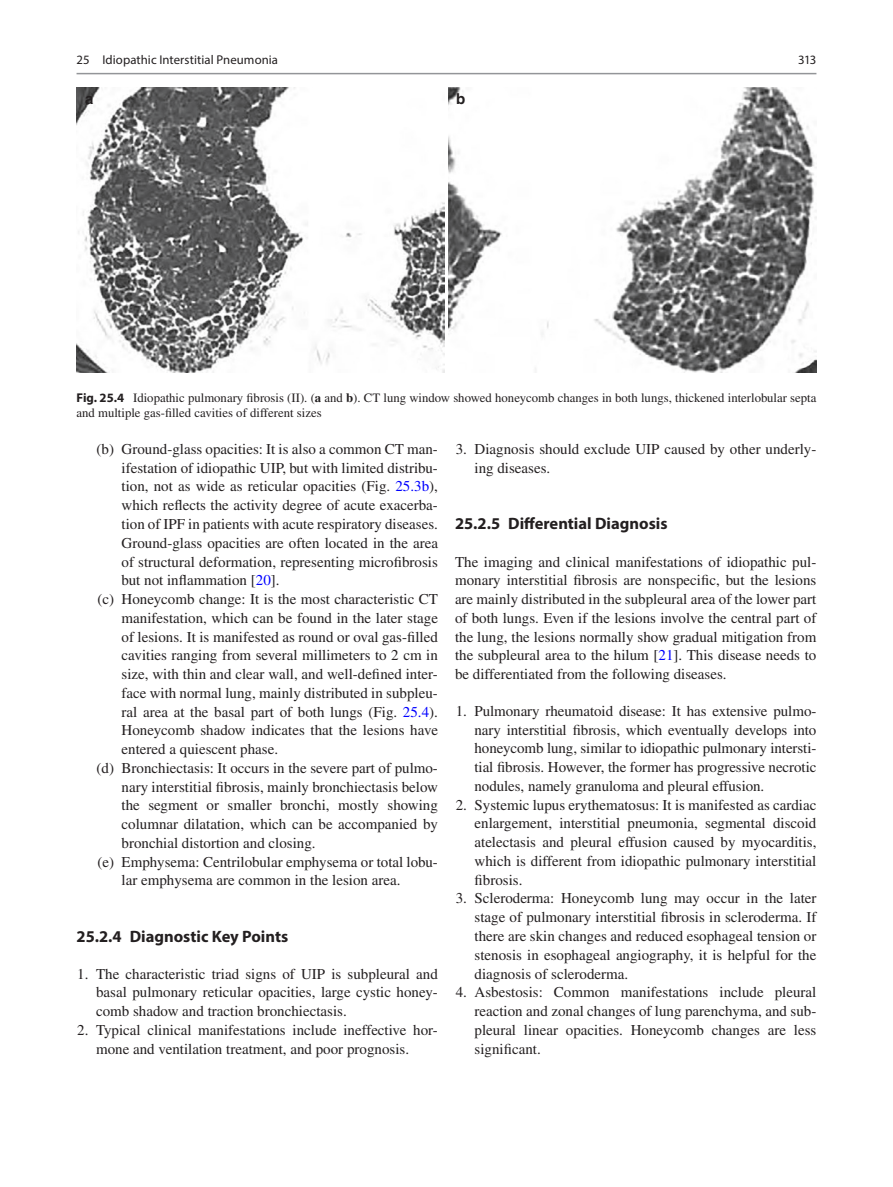
<style>
.page{position:relative;width:893px;height:1187px;background:#fff}
.page>*{position:absolute;margin:0;border:0;box-sizing:border-box;transform-origin:0 0}
._2_hd{font:700 16.5px "Myriad Pro";color:#231f20}
.Text_flush{font:15px/18.8px "Times LT Std";color:#231f20;text-align:justify}
.t1{font:700 15px "Helvetica";color:#231f20}
.t2{font:12.75px/15px "Times LT Std";color:#231f20}
.t3{font:12.75px "Myriad Pro";letter-spacing:.005em;color:#231f20}
.s1{font-family:"Myriad Pro";font-weight:700}
.s2{font-weight:700}
.s3{color:#00f}
</style>
<div class="page">
<img style="left:77px;top:88px;width:367px;height:285px">
<img style="left:449px;top:88px;width:367px;height:285px">
<hr style="left:77px;top:73px;width:739px;height:1px;background:#939598">
<p class="t3" style="left:77px;top:52px;width:203px">25 Idiopathic Interstitial Pneumonia</p>
<p class="t1" style="left:85px;top:90px;width:10px">a</p>
<p class="t1" style="left:456px;top:90px;width:11px">b</p>
<p class="t3" style="left:798px;top:52px;width:20px">313</p>
<p class="t2" style="left:77px;top:390px;width:741px"><span class="s1">Fig. 25.4</span> Idiopathic pulmonary fibrosis (II). (<span class="s2">a</span> and <span class="s2">b</span>). CT lung window showed honeycomb changes in both lungs, thickened interlobular septa and multiple gas-filled cavities of different sizes</p>
<p class="Text_flush" style="left:122px;top:439px;width:318px;text-indent:-25px">(b) Ground-glass opacities: It is also a common CT man&shy;ifestation of idiopathic UIP, but with limited distribu&shy;tion, not as wide as reticular opacities (Fig. <span class="s3">25.3b</span>), which reflects the activity degree of acute exacerba&shy;tion of IPF in patients with acute respiratory diseases.<br>Ground-glass opacities are often located in the area of structural deformation, representing microfibrosis but not inflammation [<span class="s3">20</span>].</p>
<p class="Text_flush" style="left:122px;top:589px;width:318px;text-indent:-24px">(c) Honeycomb change: It is the most characteristic CT manifestation, which can be found in the later stage of lesions. It is manifested as round or oval gas-filled cavities ranging from several millimeters to 2 cm in size, with thin and clear wall, and well-defined inter&shy;face with normal lung, mainly distributed in subpleu&shy;ral area at the basal part of both lungs (Fig. <span class="s3">25.4</span>).<br>Honeycomb shadow indicates that the lesions have entered a quiescent phase.</p>
<p class="Text_flush" style="left:122px;top:758px;width:318px;text-indent:-25px">(d) Bronchiectasis: It occurs in the severe part of pulmo&shy;nary interstitial fibrosis, mainly bronchiectasis below the segment or smaller bronchi, mostly showing columnar dilatation, which can be accompanied by bronchial distortion and closing.</p>
<p class="Text_flush" style="left:122px;top:852px;width:318px;text-indent:-24px">(e) Emphysema: Centrilobular emphysema or total lobu&shy;lar emphysema are common in the lesion area.</p>
<p class="Text_flush" style="left:474px;top:439px;width:343px;text-indent:-19px">3. Diagnosis should exclude UIP caused by other underly&shy;ing diseases.</p>
<h3 class="_2_hd" style="left:455px;top:512px;width:214px">25.2.5 Differential Diagnosis</h3>
<p class="Text_flush" style="left:455px;top:552px;width:363px">The imaging and clinical manifestations of idiopathic pul&shy;monary interstitial fibrosis are nonspecific, but the lesions are mainly distributed in the subpleural area of the lower part of both lungs. Even if the lesions involve the central part of the lung, the lesions normally show gradual mitigation from the subpleural area to the hilum [<span class="s3">21</span>]. This disease needs to be differentiated from the following diseases.</p>
<p class="Text_flush" style="left:474px;top:701px;width:343px;text-indent:-19px">1. Pulmonary rheumatoid disease: It has extensive pulmo&shy;nary interstitial fibrosis, which eventually develops into honeycomb lung, similar to idiopathic pulmonary intersti&shy;tial fibrosis. However, the former has progressive necrotic nodules, namely granuloma and pleural effusion.</p>
<p class="Text_flush" style="left:474px;top:795px;width:343px;text-indent:-19px">2. Systemic lupus erythematosus: It is manifested as cardiac enlargement, interstitial pneumonia, segmental discoid atelectasis and pleural effusion caused by myocarditis, which is different from idiopathic pulmonary interstitial fibrosis.</p>
<p class="Text_flush" style="left:474px;top:888px;width:343px;text-indent:-19px">3. Scleroderma: Honeycomb lung may occur in the later stage of pulmonary interstitial fibrosis in scleroderma. If there are skin changes and reduced esophageal tension or stenosis in esophageal angiography, it is helpful for the diagnosis of scleroderma.</p>
<p class="Text_flush" style="left:474px;top:982px;width:343px;text-indent:-19px">4. Asbestosis: Common manifestations include pleural reaction and zonal changes of lung parenchyma, and sub&shy;pleural linear opacities. Honeycomb changes are less significant.</p>
<h3 class="_2_hd" style="left:77px;top:925px;width:213px">25.2.4 Diagnostic Key Points</h3>
<p class="Text_flush" style="left:96px;top:963px;width:343px;text-indent:-19px">1. The characteristic triad signs of UIP is subpleural and basal pulmonary reticular opacities, large cystic honey&shy;comb shadow and traction bronchiectasis.</p>
<p class="Text_flush" style="left:96px;top:1020px;width:343px;text-indent:-19px">2. Typical clinical manifestations include ineffective hor&shy;mone and ventilation treatment, and poor prognosis.</p>
</div>
